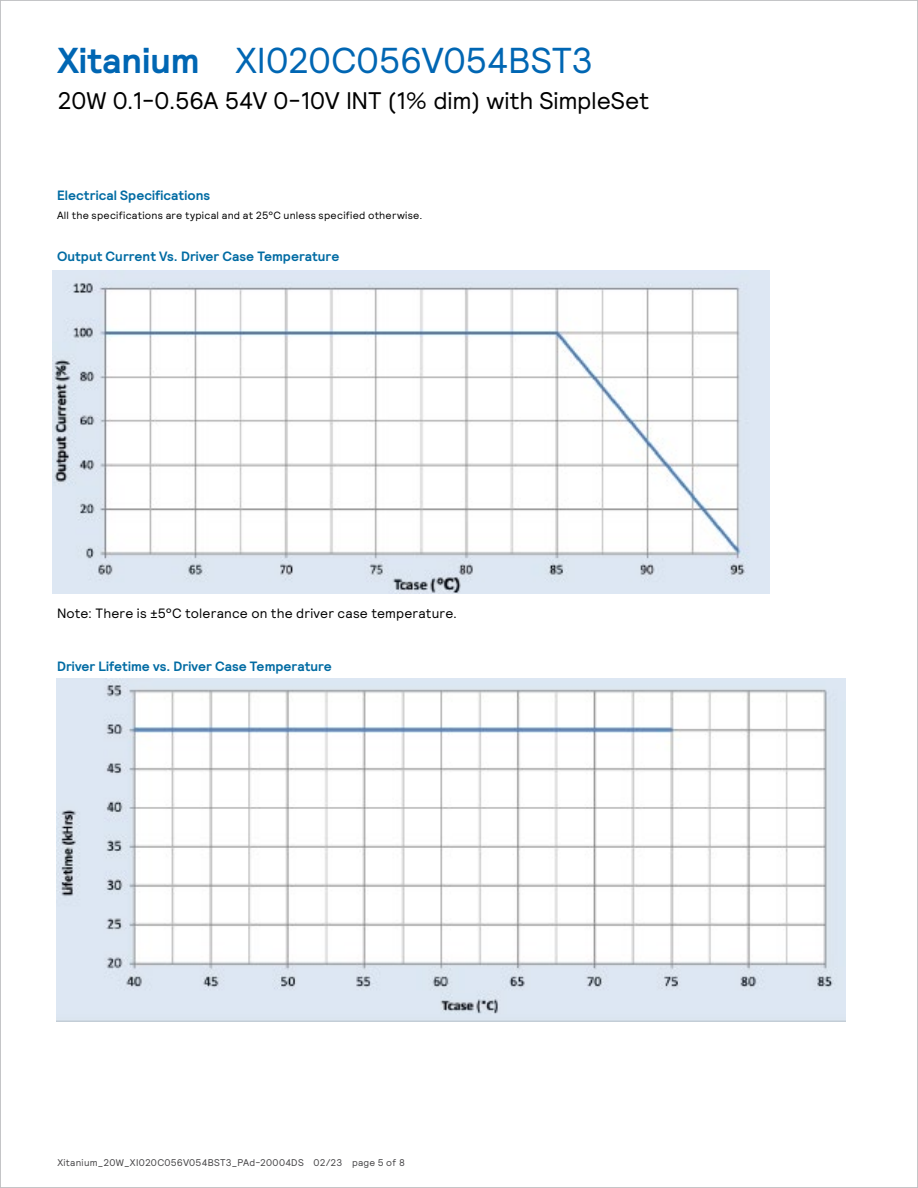
<style>
.page{position:relative;width:918px;height:1188px;background:#fff}
.page>*{position:absolute;margin:0;border:0;box-sizing:border-box;transform-origin:0 0}
.t1{font:36px "Signify Relative";letter-spacing:-.01em;color:#0066b3}
.t2{font:24px "Signify Relative";letter-spacing:-.005em;color:#000}
.t3{font:700 13.5px "Signify Relative";letter-spacing:.005em;color:#006ba3}
.t4{font:13.5px "Signify Relative";letter-spacing:.01em;color:#000}
.t5{font:10.5px "Signify Relative";letter-spacing:.025em;color:#000}
.t6{font:9.75px "Signify Relative";letter-spacing:.025em;color:#464547}
.s1{font-weight:700}
</style>
<div class="page">
<img style="left:52px;top:270px;width:718px;height:324px">
<img style="left:56px;top:678px;width:789px;height:344px">
<h1 class="t1" style="left:57px;top:37px;width:537px"><span class="s1">Xitanium</span> XI020C056V054BST3</h1>
<h2 class="t2" style="left:57px;top:85px;width:593px">20W 0.1-0.56A 54V 0-10V INT (1% dim) with SimpleSet</h2>
<p class="t3" style="left:57px;top:186px;width:155px">Electrical Specifications</p>
<p class="t5" style="left:57px;top:209px;width:367px">All the specifications are typical and at 25°C unless specified otherwise.</p>
<p class="t3" style="left:57px;top:248px;width:284px">Output Current Vs. Driver Case Temperature</p>
<p class="t4" style="left:57px;top:605px;width:402px">Note: There is ±5°C tolerance on the driver case temperature.</p>
<p class="t3" style="left:57px;top:657px;width:276px">Driver Lifetime vs. Driver Case Temperature</p>
<p class="t6" style="left:57px;top:1156px;width:349px">Xitanium_20W_XI020C056V054BST3_PAd-20004DS 02/23 page 5 of 8</p>
</div>
